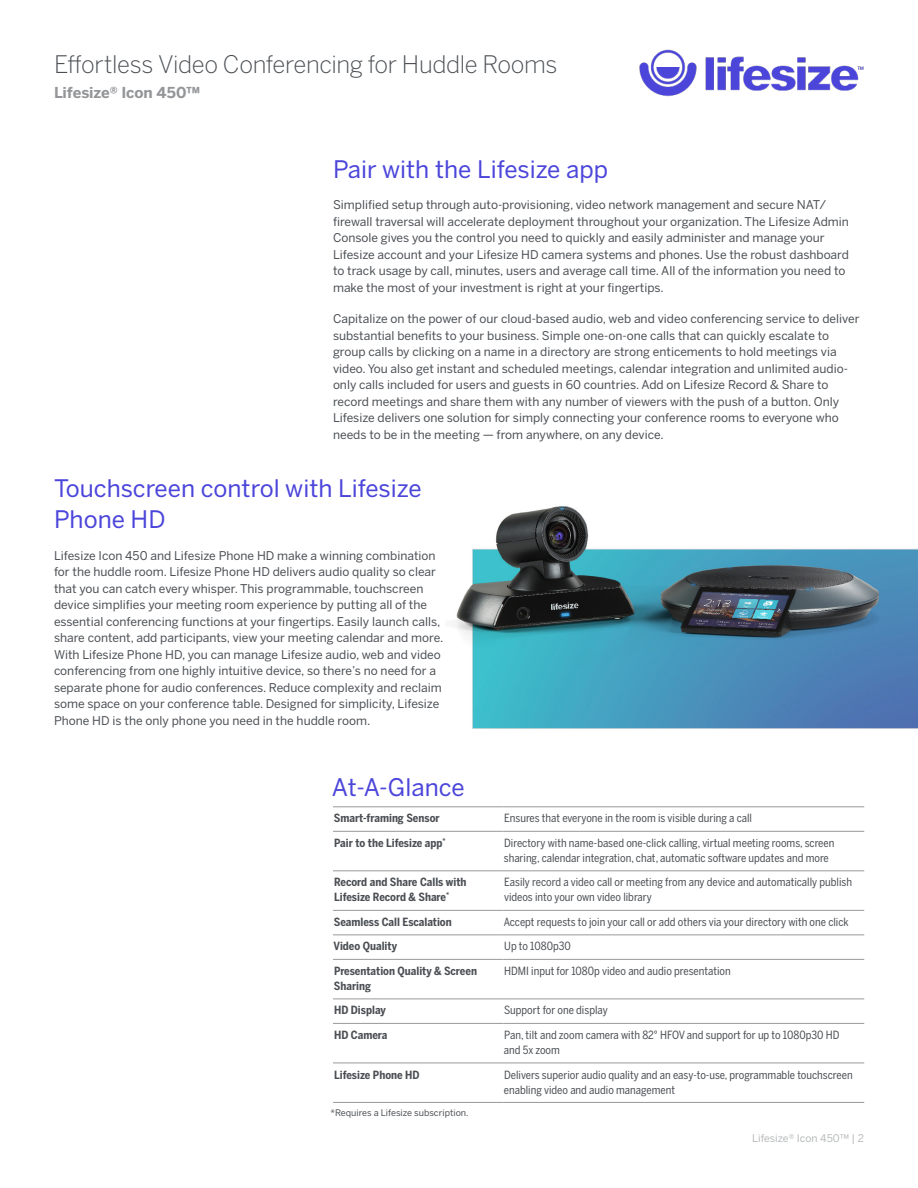
<style>
.page{position:relative;width:918px;height:1188px;background:#fff}
.page>*{position:absolute;margin:0;border:0;box-sizing:border-box;transform-origin:0 0}
.t1{font:24px/31.5px "Benton Sans";color:#4b45da}
.t2{font:300 24px "Benton Sans";letter-spacing:-.015em;color:#4b4f54}
.t3{font:700 15px "Benton Sans";letter-spacing:-.005em;color:#939598}
.Copy{font:12px/16.5px "Benton Sans";color:#4b4f54}
.T_Copy{font:11.25px/15px "Benton Sans Cond";color:#4b4f54}
.T_Copy_Bold{font:700 11.25px/15px "Benton Sans Cond";color:#4b4f54}
.Document_Title_-_Pag{font:10.5px "Benton Sans";color:#b7b9bb}
.Tiny_Copy{font:9px "Benton Sans";color:#4b4f54}
</style>
<div class="page">
<img style="left:639px;top:49px;width:225px;height:48px">
<img style="left:455px;top:506px;width:463px;height:222px">
<hr style="left:333px;top:831px;width:170px;height:1px;background:#97999c">
<hr style="left:503px;top:831px;width:361px;height:1px;background:#97999c">
<hr style="left:333px;top:870px;width:170px;height:1px;background:#97999c">
<hr style="left:503px;top:870px;width:361px;height:1px;background:#97999c">
<hr style="left:333px;top:910px;width:170px;height:1px;background:#97999c">
<hr style="left:503px;top:910px;width:361px;height:1px;background:#97999c">
<hr style="left:333px;top:934px;width:170px;height:1px;background:#97999c">
<hr style="left:503px;top:934px;width:361px;height:1px;background:#97999c">
<hr style="left:333px;top:1063px;width:170px;height:1px;background:#97999c">
<hr style="left:503px;top:1063px;width:361px;height:1px;background:#97999c">
<hr style="left:333px;top:959px;width:170px;height:1px;background:#97999c">
<hr style="left:503px;top:959px;width:361px;height:1px;background:#97999c">
<hr style="left:333px;top:999px;width:170px;height:1px;background:#97999c">
<hr style="left:503px;top:999px;width:361px;height:1px;background:#97999c">
<hr style="left:333px;top:806px;width:170px;height:1px;background:#97999c">
<hr style="left:503px;top:806px;width:361px;height:1px;background:#97999c">
<hr style="left:333px;top:1023px;width:170px;height:1px;background:#97999c">
<hr style="left:503px;top:1023px;width:361px;height:1px;background:#97999c">
<hr style="left:333px;top:1102px;width:170px;height:1px;background:#97999c">
<hr style="left:503px;top:1102px;width:361px;height:1px;background:#97999c">
<h1 class="t2" style="left:54px;top:50px;width:505px">Effortless Video Conferencing for Huddle Rooms</h1>
<p class="t3" style="left:54px;top:83px;width:148px">Lifesize® Icon 450™</p>
<h3 class="t1" style="left:333px;top:153px;width:277px">Pair with the Lifesize app</h3>
<p class="Copy" style="left:333px;top:196px;width:517px">Simplified setup through auto-provisioning, video network management and secure NAT/ firewall traversal will accelerate deployment throughout your organization. The Lifesize Admin Console gives you the control you need to quickly and easily administer and manage your Lifesize account and your Lifesize HD camera systems and phones. Use the robust dashboard to track usage by call, minutes, users and average call time. All of the information you need to make the most of your investment is right at your fingertips.</p>
<p class="Copy" style="left:333px;top:310px;width:528px">Capitalize on the power of our cloud-based audio, web and video conferencing service to deliver substantial benefits to your business. Simple one-on-one calls that can quickly escalate to group calls by clicking on a name in a directory are strong enticements to hold meetings via video. You also get instant and scheduled meetings, calendar integration and unlimited audio&shy;only calls included for users and guests in 60 countries. Add on Lifesize Record &amp; Share to record meetings and share them with any number of viewers with the push of a button. Only Lifesize delivers one solution for simply connecting your conference rooms to everyone who needs to be in the meeting — from anywhere, on any device.</p>
<h3 class="t1" style="left:54px;top:472px;width:369px">Touchscreen control with Lifesize<br>Phone HD</h3>
<p class="Copy" style="left:54px;top:547px;width:391px">Lifesize Icon 450 and Lifesize Phone HD make a winning combination for the huddle room. Lifesize Phone HD delivers audio quality so clear that you can catch every whisper. This programmable, touchscreen device simplifies your meeting room experience by putting all of the essential conferencing functions at your fingertips. Easily launch calls, share content, add participants, view your meeting calendar and more.<br>With Lifesize Phone HD, you can manage Lifesize audio, web and video conferencing from one highly intuitive device, so there’s no need for a separate phone for audio conferences. Reduce complexity and reclaim some space on your conference table. Designed for simplicity, Lifesize Phone HD is the only phone you need in the huddle room.</p>
<h3 class="t1" style="left:332px;top:771px;width:134px">At-A-Glance</h3>
<p class="T_Copy_Bold" style="left:334px;top:810px;width:107px">Smart-framing Sensor</p>
<p class="T_Copy" style="left:504px;top:811px;width:249px">Ensures that everyone in the room is visible during a call</p>
<p class="T_Copy_Bold" style="left:334px;top:835px;width:113px">Pair to the Lifesize app<sup>*</sup></p>
<p class="T_Copy" style="left:504px;top:835px;width:332px">Directory with name-based one-click calling, virtual meeting rooms, screen sharing, calendar integration, chat, automatic software updates and more</p>
<p class="T_Copy_Bold" style="left:334px;top:874px;width:134px">Record and Share Calls with<br>Lifesize Record &amp; Share<sup>*</sup></p>
<p class="T_Copy" style="left:504px;top:875px;width:350px">Easily record a video call or meeting from any device and automatically publish videos into your own video library</p>
<p class="T_Copy_Bold" style="left:334px;top:914px;width:119px">Seamless Call Escalation</p>
<p class="T_Copy" style="left:504px;top:914px;width:347px">Accept requests to join your call or add others via your directory with one click</p>
<p class="T_Copy_Bold" style="left:334px;top:939px;width:65px">Video Quality</p>
<p class="T_Copy" style="left:504px;top:939px;width:68px">Up to 1080p30</p>
<p class="T_Copy_Bold" style="left:334px;top:963px;width:145px">Presentation Quality &amp; Screen<br>Sharing</p>
<p class="T_Copy" style="left:504px;top:963px;width:228px">HDMI input for 1080p video and audio presentation</p>
<p class="T_Copy_Bold" style="left:334px;top:1003px;width:53px">HD Display</p>
<p class="T_Copy" style="left:504px;top:1003px;width:105px">Support for one display</p>
<p class="T_Copy_Bold" style="left:334px;top:1027px;width:55px">HD Camera</p>
<p class="T_Copy" style="left:504px;top:1027px;width:337px">Pan, tilt and zoom camera with 82° HFOV and support for up to 1080p30 HD and 5x zoom</p>
<p class="T_Copy_Bold" style="left:334px;top:1067px;width:87px">Lifesize Phone HD</p>
<p class="T_Copy" style="left:504px;top:1067px;width:350px">Delivers superior audio quality and an easy-to-use, programmable touchscreen enabling video and audio management</p>
<p class="Tiny_Copy" style="left:331px;top:1108px;width:140px">*Requires a Lifesize subscription.</p>
<p class="Document_Title_-_Pag" style="left:752px;top:1132px;width:113px">Lifesize® Icon 450™ | 2</p>
</div>
